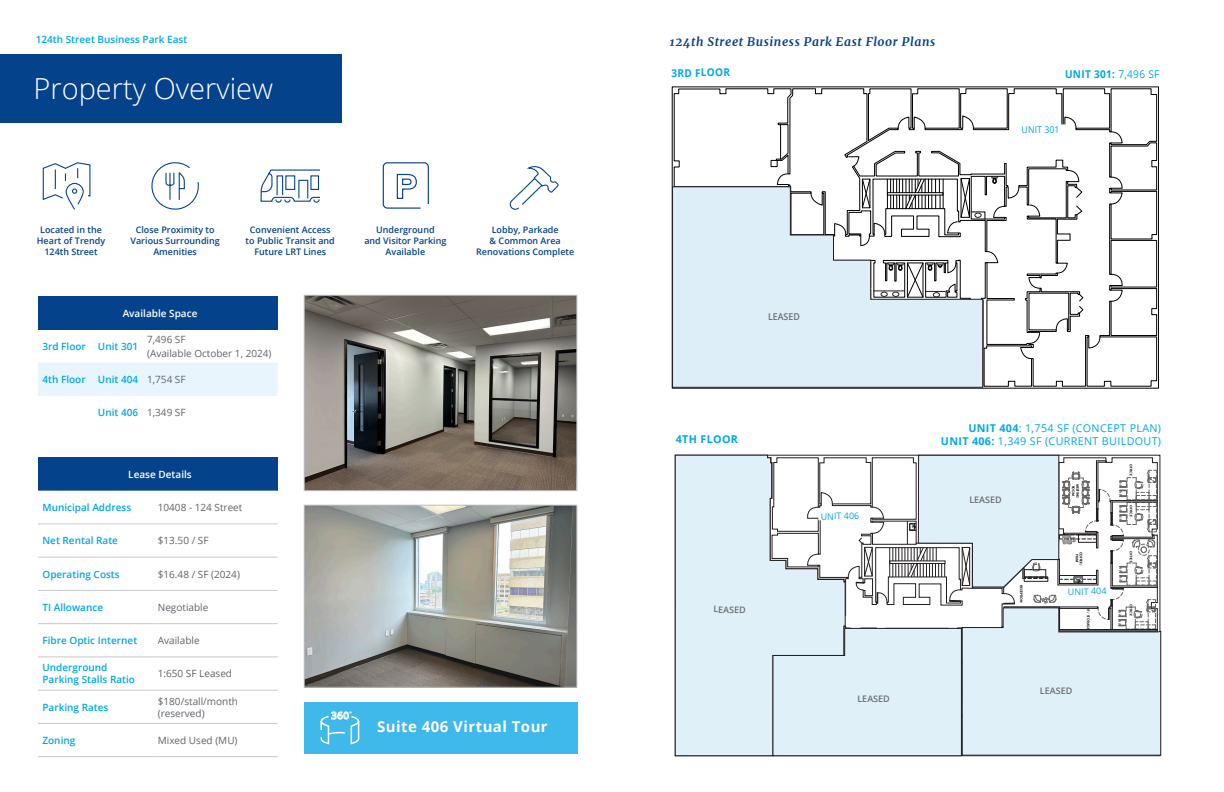
<style>
.page{position:relative;width:1224px;height:792px;background:#fff}
.page>*{position:absolute;margin:0;border:0;box-sizing:border-box;transform-origin:0 0}
.Body_Text_-_Dark_Grey_CMYK{font:300 29px "Open Sans";color:#fff}
.Photo_Caption{font:700 15px "Open Sans";letter-spacing:.03em;color:#fff}
.Area_Subhead{font:italic 700 12px "Merriweather";letter-spacing:.05em;color:#05428c}
.Photo_Caption-2{font:10.8px "Open Sans";letter-spacing:.03em;color:#00a8e4}
.Photo_Caption-3{font:700 10.8px "Open Sans";letter-spacing:.025em;color:#00a8e4;scale:.94 1}
.Photo_Caption-4{font:700 10.8px "Open Sans";letter-spacing:.025em;color:#00a8e4}
.t1{font:600 10px/12px "Open Sans";color:#00a8e4}
.t2{font:10px/14px "Open Sans";color:#5f6369}
.t3{font:600 10px "Open Sans";color:#fff}
.Map-Minor_Street_Label{font:9.4px "Open Sans";letter-spacing:-.005em;color:#00a8e4;scale:.94 1}
.Map-Minor_Street_Label-2{font:600 9.4px "Open Sans";letter-spacing:-.005em;color:#6c6d70;scale:.94 1}
.t4{font:600 9px/10.8px "Open Sans";color:#05428c;text-align:center}
.Map-Minor_Street_Label-3{font:600 9px "Open Sans";color:#6c6d70}
.Map-Minor_Street_Label-4{font:9px "Open Sans";letter-spacing:-.005em;color:#00a8e4}
.t5{font:700 3.4px/4.1px "Century Gothic";color:#050504;text-align:center}
.s1{font-weight:400}
.s2{font-weight:700}
</style>
<div class="page">
<div style="left:0;top:54px;width:341px;height:68px;background:#05428c"></div>
<svg style="left:674px;top:88px;width:483px;height:299px"></svg>
<svg style="left:1064px;top:117px;width:12px;height:12px"></svg>
<svg style="left:1111px;top:131px;width:12px;height:12px"></svg>
<svg style="left:1111px;top:177px;width:12px;height:27px"></svg>
<svg style="left:1111px;top:274px;width:12px;height:28px"></svg>
<svg style="left:962px;top:116px;width:12px;height:13px"></svg>
<svg style="left:898px;top:117px;width:28px;height:12px"></svg>
<svg style="left:777px;top:173px;width:12px;height:12px"></svg>
<hr style="left:780px;top:125px;width:1px;height:34px;background:#000">
<svg style="left:811px;top:151px;width:289px;height:213px"></svg>
<svg style="left:672px;top:187px;width:311px;height:201px"></svg>
<svg style="left:675px;top:455px;width:486px;height:301px"></svg>
<div style="left:1066px;top:588px;width:43px;height:9px;background:#fff"></div>
<div style="left:1014px;top:124px;width:54px;height:23px;background:#fff"></div>
<div style="left:818px;top:512px;width:44px;height:8px;background:#fff"></div>
<div style="left:38px;top:296px;width:240px;height:33px;background:#05428c"></div>
<div style="left:38px;top:363px;width:240px;height:33px;background:#e9f5fc"></div>
<div style="left:38px;top:457px;width:240px;height:34px;background:#05428c"></div>
<svg style="left:38px;top:523px;width:240px;height:167px"></svg>
<hr style="left:38px;top:524px;width:115px;height:1px;background:#c8c9c9">
<hr style="left:38px;top:557px;width:115px;height:1px;background:#c8c9c9">
<hr style="left:38px;top:590px;width:115px;height:1px;background:#c8c9c9">
<hr style="left:38px;top:623px;width:115px;height:1px;background:#c8c9c9">
<hr style="left:38px;top:657px;width:115px;height:1px;background:#c8c9c9">
<hr style="left:38px;top:690px;width:115px;height:1px;background:#c8c9c9">
<hr style="left:38px;top:723px;width:115px;height:1px;background:#c8c9c9">
<hr style="left:38px;top:756px;width:115px;height:1px;background:#c8c9c9">
<hr style="left:153px;top:524px;width:125px;height:1px;background:#c8c9c9">
<hr style="left:153px;top:557px;width:125px;height:1px;background:#c8c9c9">
<hr style="left:153px;top:590px;width:125px;height:1px;background:#c8c9c9">
<hr style="left:153px;top:623px;width:125px;height:1px;background:#c8c9c9">
<hr style="left:153px;top:657px;width:125px;height:1px;background:#c8c9c9">
<hr style="left:153px;top:690px;width:125px;height:1px;background:#c8c9c9">
<hr style="left:153px;top:723px;width:125px;height:1px;background:#c8c9c9">
<hr style="left:153px;top:756px;width:125px;height:1px;background:#c8c9c9">
<svg style="left:42px;top:162px;width:49px;height:48px"></svg>
<svg style="left:260px;top:169px;width:60px;height:34px"></svg>
<svg style="left:151px;top:162px;width:48px;height:48px"></svg>
<svg style="left:382px;top:162px;width:47px;height:47px"></svg>
<svg style="left:510px;top:166px;width:49px;height:44px"></svg>
<img style="left:306px;top:297px;width:269px;height:192px">
<div style="left:304px;top:295px;width:273px;height:196px;border:1px solid #bcbdc0"></div>
<img style="left:306px;top:507px;width:269px;height:179px">
<div style="left:304px;top:505px;width:273px;height:183px;border:1px solid #bcbdc0"></div>
<div style="left:304px;top:702px;width:273px;height:52px;background:#3eb9ea"></div>
<svg style="left:320px;top:711px;width:40px;height:34px"></svg>
<p class="t1" style="left:36px;top:33px;width:153px">124th Street Business Park East</p>
<p class="Body_Text_-_Dark_Grey_CMYK" style="left:33px;top:69px;width:241px">Property Overview</p>
<p class="t4" style="left:37px;top:224px;width:70px">Located in the<br>Heart of Trendy</p>
<p class="t4" style="left:44px;top:246px;width:55px">124th Street</p>
<p class="t4" style="left:131px;top:224px;width:91px">Close Proximity to<br>Various Surrounding<br>Amenities</p>
<p class="t4" style="left:376px;top:224px;width:60px">Underground</p>
<p class="t4" style="left:364px;top:235px;width:84px">and Visitor Parking<br>Available</p>
<p class="t4" style="left:476px;top:224px;width:100px">Lobby, Parkade<br>&amp; Common Area<br>Renovations Complete</p>
<p class="t4" style="left:246px;top:224px;width:91px">Convenient Access to Public Transit and<br>Future LRT Lines</p>
<p class="t3" style="left:123px;top:306px;width:76px">Available Space</p>
<p class="t1" style="left:42px;top:340px;width:45px">3rd Floor</p>
<p class="t1" style="left:98px;top:340px;width:42px">Unit 301</p>
<p class="t2" style="left:147px;top:332px;width:126px">7,496 SF<br>(Available October 1, 2024)</p>
<p class="t1" style="left:42px;top:373px;width:45px">4th Floor</p>
<p class="t1" style="left:98px;top:373px;width:42px">Unit 404</p>
<p class="t2" style="left:147px;top:372px;width:40px">1,754 SF</p>
<p class="t1" style="left:98px;top:406px;width:42px">Unit 406</p>
<p class="t2" style="left:147px;top:405px;width:40px">1,349 SF</p>
<p class="t3" style="left:128px;top:467px;width:65px">Lease Details</p>
<p class="t1" style="left:42px;top:501px;width:90px">Municipal Address</p>
<p class="t2" style="left:158px;top:500px;width:86px">10408 - 124 Street</p>
<p class="t1" style="left:42px;top:535px;width:77px">Net Rental Rate</p>
<p class="t2" style="left:158px;top:533px;width:52px">$13.50 / SF</p>
<p class="t1" style="left:42px;top:568px;width:79px">Operating Costs</p>
<p class="t2" style="left:158px;top:567px;width:84px">$16.48 / SF (2024)</p>
<p class="t1" style="left:42px;top:601px;width:62px">TI Allowance</p>
<p class="t2" style="left:158px;top:600px;width:52px">Negotiable</p>
<p class="t1" style="left:42px;top:634px;width:96px">Fibre Optic Internet</p>
<p class="t2" style="left:158px;top:633px;width:43px">Available</p>
<p class="t1" style="left:42px;top:662px;width:94px">Underground<br>Parking Stalls Ratio</p>
<p class="t2" style="left:158px;top:666px;width:76px">1:650 SF Leased</p>
<p class="t1" style="left:42px;top:701px;width:68px">Parking Rates</p>
<p class="t2" style="left:158px;top:695px;width:82px;line-height:12px">$180/stall/month (reserved)</p>
<p class="t1" style="left:42px;top:734px;width:34px">Zoning</p>
<p class="t2" style="left:158px;top:733px;width:81px">Mixed Used (MU)</p>
<p class="Photo_Caption" style="left:377px;top:716px;width:172px">Suite 406 Virtual Tour</p>
<p class="Area_Subhead" style="left:669px;top:33px;width:268px">124th Street Business Park East Floor Plans</p>
<p class="Photo_Caption-3" style="left:671px;top:65px;width:64px">3RD FLOOR</p>
<p class="Photo_Caption-3" style="left:1065px;top:67px;width:102px">UNIT 301: <span class="s1">7,496 SF</span></p>
<p class="Map-Minor_Street_Label" style="left:1022px;top:123px;width:42px">UNIT 301</p>
<p class="Map-Minor_Street_Label-2" style="left:768px;top:310px;width:35px">LEASED</p>
<p class="Photo_Caption-4" style="left:676px;top:431px;width:64px">4TH FLOOR</p>
<p class="Map-Minor_Street_Label-3" style="left:714px;top:603px;width:34px;rotate:1deg">LEASED</p>
<p class="Map-Minor_Street_Label-4" style="left:821px;top:510px;width:40px">UNIT 406</p>
<p class="Map-Minor_Street_Label-3" style="left:857px;top:692px;width:34px">LEASED</p>
<p class="Photo_Caption-2" style="left:968px;top:420px;width:194px"><span class="s2">UNIT 404</span>: 1,754 SF (CONCEPT PLAN)</p>
<p class="Photo_Caption-2" style="left:941px;top:433px;width:222px"><span class="s2">UNIT 406:</span> 1,349 SF (CURRENT BUILDOUT)</p>
<p class="Map-Minor_Street_Label-3" style="left:969px;top:494px;width:34px">LEASED</p>
<p class="t5" style="left:1024px;top:585px;width:19px;rotate:90deg">RECEPTION</p>
<p class="t5" style="left:1080px;top:484px;width:16px;rotate:90deg">MEETING<br>ROOM</p>
<p class="t5" style="left:1083px;top:552px;width:15px;rotate:90deg">COFFEE/<br>PRINT</p>
<p class="Map-Minor_Street_Label-4" style="left:1068px;top:585px;width:40px">UNIT 404</p>
<p class="t5" style="left:1091px;top:609px;width:22px;rotate:90deg">IT / STORAGE</p>
<p class="Map-Minor_Street_Label-3" style="left:1040px;top:685px;width:34px">LEASED</p>
<p class="t5" style="left:1133px;top:464px;width:13px;rotate:90deg">OFFICE</p>
<p class="t5" style="left:1133px;top:505px;width:13px;rotate:90deg">OFFICE</p>
<p class="t5" style="left:1133px;top:551px;width:13px;rotate:90deg">OFFICE</p>
<p class="t5" style="left:1133px;top:604px;width:13px;rotate:90deg">OFFICE</p>
</div>
